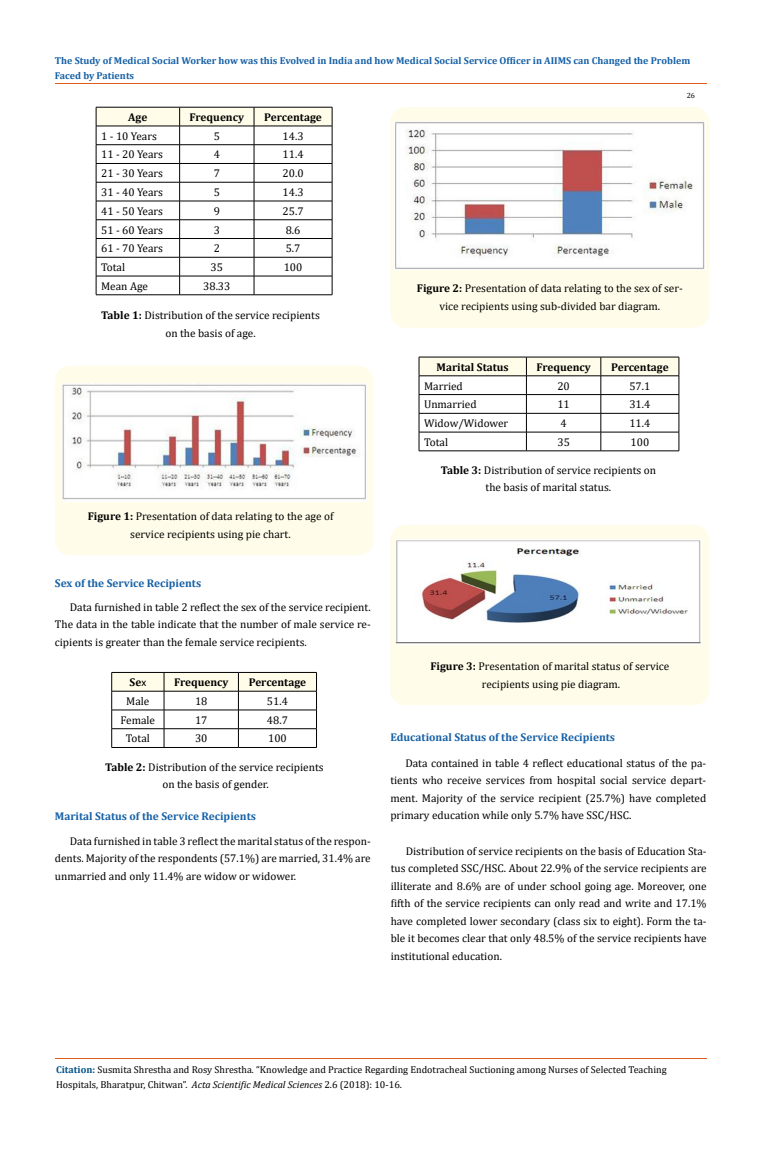
<style>
.page{position:relative;width:764px;height:1153px;background:#fff}
.page>*{position:absolute;margin:0;border:0;box-sizing:border-box;transform-origin:0 0}
.t1{font:11.25px/17.5px "Cambria";color:#000;text-align:center}
.t2{font:700 11.25px "Cambria";color:#1560a6}
.t3{font:700 11.25px "Cambria";color:#000}
.t4{font:10px/15px "Cambria";color:#000}
.t5{font:700 10px/15px "Cambria";color:#1560a6}
.t6{font:7.5px "Cambria";color:#000}
.s1{font-weight:700}
.s2{font-family:"Calibri";font-weight:400}
.s3{font-weight:700;color:#035089}
.s4{font-style:italic}
</style>
<div class="page">
<hr style="left:55px;top:83px;width:651px;height:1px;background:#e05d1a">
<svg style="left:96px;top:107px;width:237px;height:188px"></svg>
<hr style="left:96px;top:294px;width:84px;height:1px;background:#000">
<hr style="left:180px;top:294px;width:74px;height:1px;background:#000">
<hr style="left:254px;top:294px;width:78px;height:1px;background:#000">
<div style="left:55px;top:366px;width:319px;height:189px;background:#fffde9;border-radius:15px"></div>
<img style="left:62px;top:383px;width:305px;height:119px">
<svg style="left:111px;top:672px;width:206px;height:75px"></svg>
<hr style="left:112px;top:747px;width:52px;height:1px;background:#000">
<hr style="left:164px;top:747px;width:74px;height:1px;background:#000">
<hr style="left:238px;top:747px;width:79px;height:1px;background:#000">
<div style="left:390px;top:107px;width:319px;height:221px;background:#fffde9;border-radius:15px"></div>
<img style="left:394px;top:121px;width:311px;height:149px">
<svg style="left:419px;top:357px;width:260px;height:93px"></svg>
<hr style="left:419px;top:450px;width:107px;height:1px;background:#000">
<hr style="left:526px;top:450px;width:75px;height:1px;background:#000">
<hr style="left:601px;top:450px;width:78px;height:1px;background:#000">
<div style="left:390px;top:525px;width:319px;height:180px;background:#fffde9;border-radius:15px"></div>
<img style="left:396px;top:539px;width:305px;height:105px">
<hr style="left:55px;top:1058px;width:651px;height:1px;background:#e05d1a">
<p class="t5" style="left:55px;top:53px;width:637px">The Study of Medical Social Worker how was this Evolved in India and how Medical Social Service Officer in AIIMS can Changed the Problem<br>Faced by Patients</p>
<p class="t3" style="left:128px;top:109px;width:21px">Age</p>
<p class="t3" style="left:190px;top:109px;width:56px">Frequency</p>
<p class="t3" style="left:264px;top:109px;width:59px">Percentage</p>
<p class="t1" style="left:101px;top:127px;width:57px">1 - 10 Years</p>
<p class="t1" style="left:214px;top:127px;width:8px">5</p>
<p class="t1" style="left:282px;top:127px;width:23px">14.3</p>
<p class="t1" style="left:101px;top:146px;width:63px">11 - 20 Years</p>
<p class="t1" style="left:214px;top:146px;width:8px">4</p>
<p class="t1" style="left:282px;top:146px;width:23px">11.4</p>
<p class="t1" style="left:101px;top:165px;width:63px">21 - 30 Years</p>
<p class="t1" style="left:214px;top:165px;width:8px">7</p>
<p class="t1" style="left:282px;top:165px;width:23px">20.0</p>
<p class="t1" style="left:101px;top:183px;width:63px">31 - 40 Years</p>
<p class="t1" style="left:214px;top:183px;width:8px">5</p>
<p class="t1" style="left:282px;top:183px;width:23px">14.3</p>
<p class="t1" style="left:101px;top:202px;width:63px">41 - 50 Years</p>
<p class="t1" style="left:214px;top:202px;width:8px">9</p>
<p class="t1" style="left:282px;top:202px;width:23px">25.7</p>
<p class="t1" style="left:101px;top:221px;width:63px">51 - 60 Years</p>
<p class="t1" style="left:214px;top:221px;width:8px">3</p>
<p class="t1" style="left:286px;top:221px;width:16px">8.6</p>
<p class="t1" style="left:101px;top:240px;width:63px">61 - 70 Years</p>
<p class="t1" style="left:214px;top:240px;width:8px">2</p>
<p class="t1" style="left:286px;top:240px;width:16px">5.7</p>
<p class="t1" style="left:101px;top:258px;width:26px">Total</p>
<p class="t1" style="left:211px;top:258px;width:14px">35</p>
<p class="t1" style="left:284px;top:258px;width:20px">100</p>
<p class="t1" style="left:101px;top:277px;width:48px">Mean Age</p>
<p class="t1" style="left:203px;top:277px;width:29px">38.33</p>
<p class="t1" style="left:101px;top:306px;width:220px"><span class="s1">Table 1:</span> Distribution of the service recipients on the basis of age.</p>
<p class="t1" style="left:88px;top:507px;width:247px"><span class="s1">Figure 1:</span> Presentation of data relating to the age of service recipients using pie chart.</p>
<p class="t2" style="left:55px;top:574px;width:148px">Sex of the Service Recipients</p>
<p class="t1" style="left:55px;top:598px;width:317px;text-align:justify;text-indent:15px">Data furnished in table 2 reflect the sex of the service recipient.<br>The data in the table indicate that the number of male service re&shy;cipients is greater than the female service recipients.</p>
<p class="t3" style="left:129px;top:674px;width:18px">Se<span class="s2">x</span></p>
<p class="t3" style="left:174px;top:674px;width:56px">Frequency</p>
<p class="t3" style="left:249px;top:674px;width:59px">Percentage</p>
<p class="t1" style="left:126px;top:692px;width:25px">Male</p>
<p class="t1" style="left:195px;top:692px;width:14px">18</p>
<p class="t1" style="left:267px;top:692px;width:23px">51.4</p>
<p class="t1" style="left:121px;top:711px;width:36px">Female</p>
<p class="t1" style="left:195px;top:711px;width:14px">17</p>
<p class="t1" style="left:267px;top:711px;width:23px">48.7</p>
<p class="t1" style="left:126px;top:730px;width:26px">Total</p>
<p class="t1" style="left:195px;top:730px;width:14px">30</p>
<p class="t1" style="left:268px;top:730px;width:20px">100</p>
<p class="t1" style="left:105px;top:758px;width:220px"><span class="s1">Table 2:</span> Distribution of the service recipients on the basis of gender.</p>
<p class="t2" style="left:55px;top:808px;width:203px">Marital Status of the Service Recipients</p>
<p class="t1" style="left:55px;top:832px;width:317px;text-align:justify;text-indent:15px">Data furnished in table 3 reflect the marital status of the respon&shy;dents. Majority of the respondents (57.1%) are married, 31.4% are unmarried and only 11.4% are widow or widower.</p>
<p class="t6" style="left:687px;top:91px;width:10px">26</p>
<p class="t1" style="left:417px;top:280px;width:267px"><span class="s1">Figure 2:</span> Presentation of data relating to the sex of ser&shy;vice recipients using sub-divided bar diagram.</p>
<p class="t3" style="left:436px;top:359px;width:74px">Marital Status</p>
<p class="t3" style="left:536px;top:359px;width:56px">Frequency</p>
<p class="t3" style="left:611px;top:359px;width:59px">Percentage</p>
<p class="t1" style="left:424px;top:377px;width:40px">Married</p>
<p class="t1" style="left:557px;top:377px;width:14px">20</p>
<p class="t1" style="left:629px;top:377px;width:23px">57.1</p>
<p class="t1" style="left:424px;top:396px;width:54px">Unmarried</p>
<p class="t1" style="left:557px;top:396px;width:14px">11</p>
<p class="t1" style="left:629px;top:396px;width:23px">31.4</p>
<p class="t1" style="left:424px;top:414px;width:86px">Widow/Widower</p>
<p class="t1" style="left:560px;top:414px;width:8px">4</p>
<p class="t1" style="left:629px;top:414px;width:23px">11.4</p>
<p class="t1" style="left:424px;top:433px;width:26px">Total</p>
<p class="t1" style="left:557px;top:433px;width:14px">35</p>
<p class="t1" style="left:630px;top:433px;width:20px">100</p>
<p class="t1" style="left:441px;top:461px;width:217px"><span class="s1">Table 3:</span> Distribution of service recipients on the basis of marital status.</p>
<p class="t1" style="left:430px;top:657px;width:240px"><span class="s1">Figure 3:</span> Presentation of marital status of service recipients using pie diagram.</p>
<p class="t2" style="left:390px;top:729px;width:226px">Educational Status of the Service Recipients</p>
<p class="t1" style="left:390px;top:754px;width:317px;text-align:justify;text-indent:15px">Data contained in table 4 reflect educational status of the pa&shy;tients who receive services from hospital social service depart&shy;ment. Majority of the service recipient (25.7%) have completed primary education while only 5.7% have SSC/HSC.</p>
<p class="t1" style="left:391px;top:842px;width:317px;text-align:justify;text-indent:15px">Distribution of service recipients on the basis of Education Sta&shy;tus completed SSC/HSC. About 22.9% of the service recipients are illiterate and 8.6% are of under school going age. Moreover, one fifth of the service recipients can only read and write and 17.1% have completed lower secondary (class six to eight). Form the ta&shy;ble it becomes clear that only 48.5% of the service recipients have institutional education.</p>
<p class="t4" style="left:56px;top:1062px;width:612px"><span class="s3">Citation:</span> Susmita Shrestha and Rosy Shrestha<span class="s4">.</span> “Knowledge and Practice Regarding Endotracheal Suctioning among Nurses of Selected Teaching<br>Hospitals, Bharatpur, Chitwan”. <span class="s4">Acta Scientific Medical Sciences</span> 2.6 (2018): 10-16.</p>
</div>
